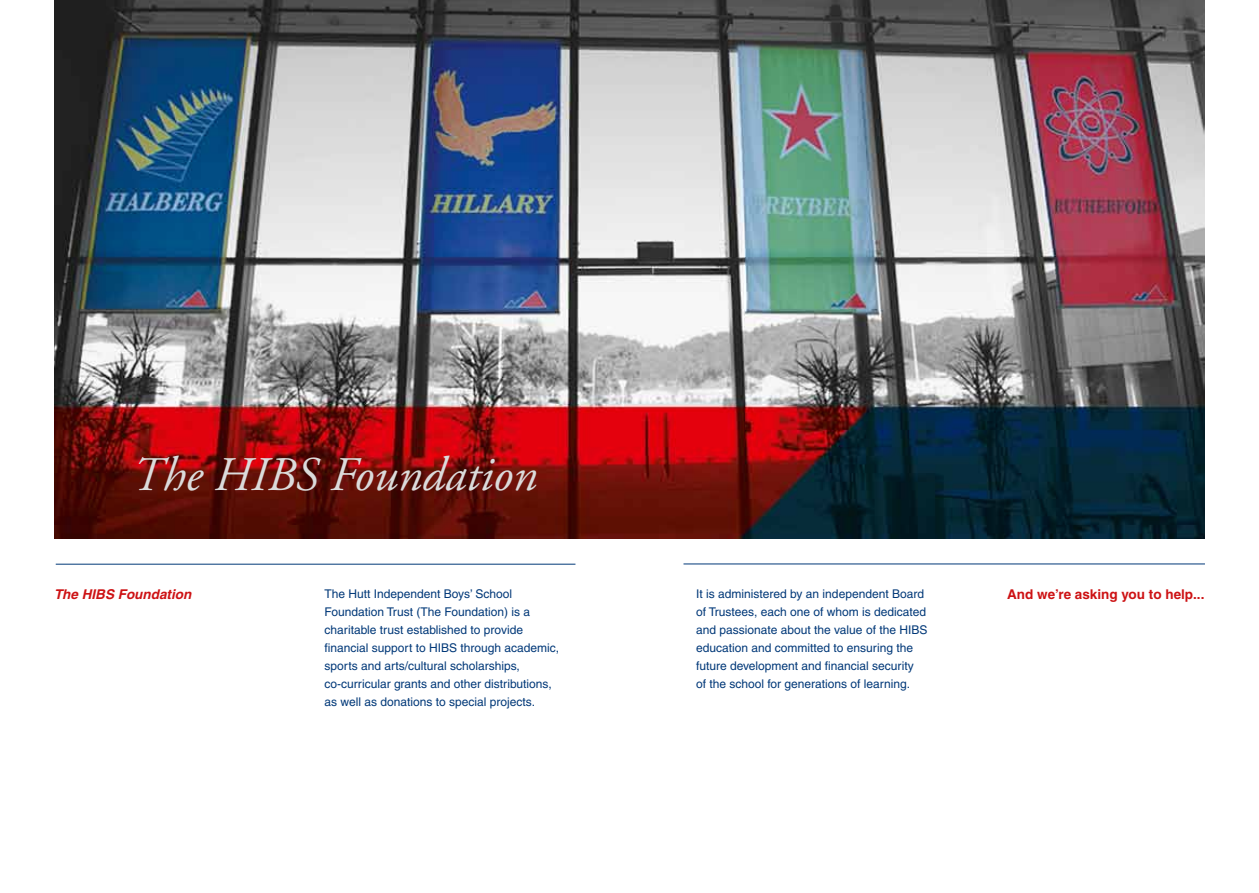
<style>
.page{position:relative;width:1259px;height:893px;background:#fff}
.page>*{position:absolute;margin:0;border:0;box-sizing:border-box;transform-origin:0 0}
.t1{font:italic 48.15px "Adobe Garamond";color:#dbdbdb}
.t2{font:700 13.5px "Helvetica";color:#cd1214}
.t3{font:italic 700 13.5px "Helvetica";color:#cd1214}
.t4{font:12px/18px "Helvetica";color:#003878}
</style>
<div class="page">
<img style="left:54px;top:0;width:1151px;height:539px">
<hr style="left:56px;top:564px;width:519px;height:1px;background:#003878">
<hr style="left:683px;top:564px;width:522px;height:1px;background:#003878">
<h1 class="t1" style="left:130px;top:449px;width:406px">The HIBS Foundation</h1>
<p class="t3" style="left:54px;top:586px;width:139px">The HIBS Foundation</p>
<p class="t4" style="left:324px;top:585px;width:207px">The Hutt I ndependent Boys’ School Foundation Trust (The Foundation) is a charitable trust established to provide financial support to HIBS</p>
<p class="t4" style="left:324px;top:639px;width:236px;text-indent:136px">through academic, sports and arts/cultural scholarships, co-curricular grants and other distributions, as well as donations to special projects.</p>
<p class="t4" style="left:696px;top:585px;width:229px">It is administered by an independent Board</p>
<p class="t2" style="left:1007px;top:586px;width:199px">And we’re asking you to help...</p>
<p class="t4" style="left:696px;top:603px;width:232px">of Trustees, each one of whom is dedicated and passionate about the value of the HIBS education and committed to ensuring the future development and financial security of the school for generations of learning.</p>
</div>
